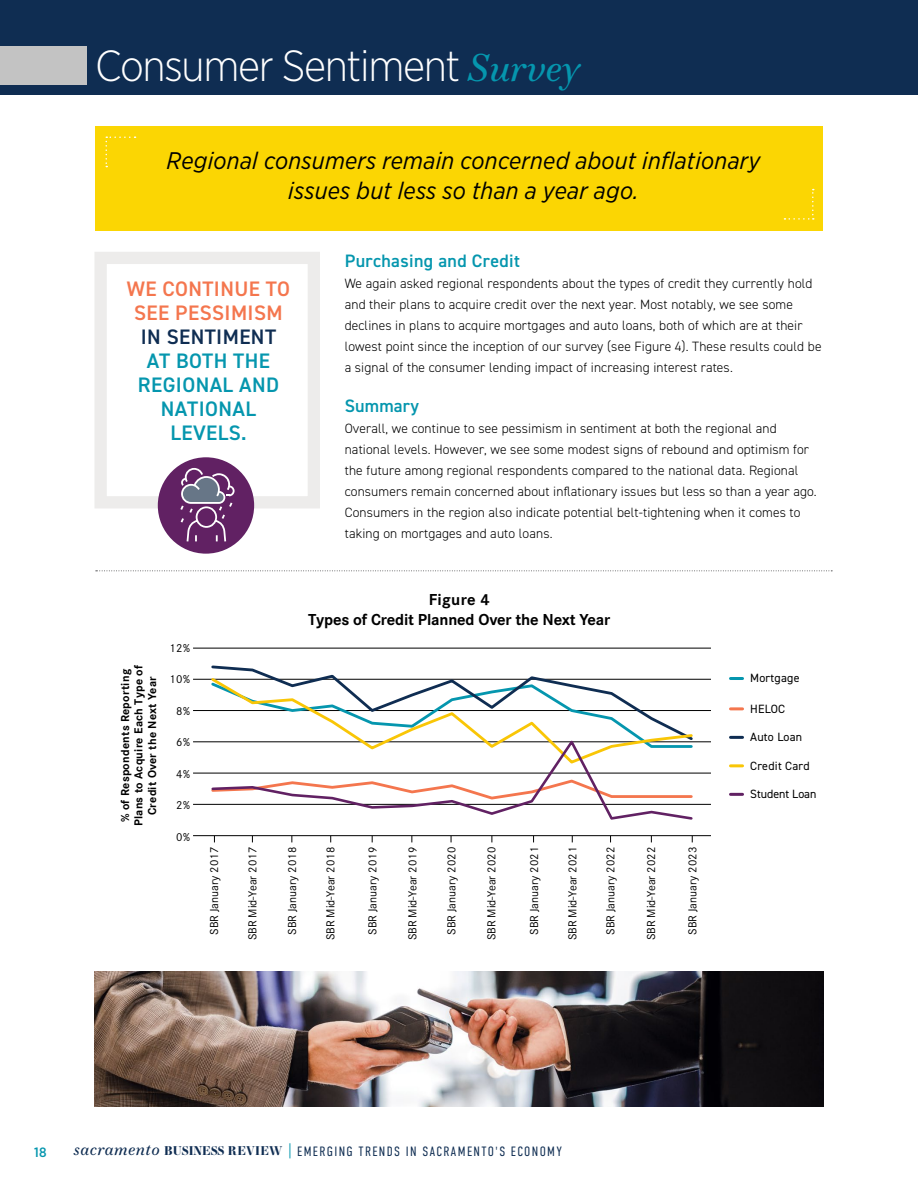
<style>
.page{position:relative;width:918px;height:1188px;background:#fff}
.page>*{position:absolute;margin:0;border:0;box-sizing:border-box;transform-origin:0 0}
.t1{font:300 43.5px "Gotham Narrow";letter-spacing:-.03em;color:#fff}
.t2{font:italic 24px/30px "Gotham Narrow";letter-spacing:.01em;color:#000;text-align:center}
.t3{font:600 21px/24px "DIN2014";letter-spacing:.02em;color:#0596ae;text-align:center}
.t4{font:600 21px/24px "DIN2014";letter-spacing:.02em;color:#f4764e;text-align:center}
.t5{font:600 21px "DIN2014";letter-spacing:.02em;color:#0f2d52}
.t6{font:600 18px "DIN2014";letter-spacing:.02em;color:#0596ae}
.t7{font:700 16.5px/19.5px "Corporate S Pro";letter-spacing:-.01em;color:#000;text-align:center}
.t8{font:300 13.5px/21px "DIN2014";letter-spacing:.01em;color:#000}
.t9{font:300 13.5px "DIN Condensed";letter-spacing:.1em;color:#0f2d52}
.t10{font:500 13.5px "Gotham Narrow";color:#0596ae}
.t11{font:12px "Corporate S Pro";color:#000}
.t12{font:700 12px/13.5px "Corporate S Pro";letter-spacing:.02em;color:#000;text-align:center}
.t13{font:12px "DIN2014";letter-spacing:.02em;color:#000}
.t14{font:12px "DIN2014";color:#000}
.s1{font-family:"Essonnes Text";font-weight:400;font-style:italic;font-size:37.5px;color:#0596ae}
.s2{font-family:"Essonnes Text";font-weight:400;font-style:italic;font-size:16.5px}
.s3{font-family:"Essonnes Display";font-weight:700;font-size:12px}
.s4{font-size:16.5px;color:#0596ae}
</style>
<div class="page">
<div style="left:0;top:0;width:918px;height:95px;background:#0f2d52"></div>
<div style="left:0;top:46px;width:87px;height:39px;background:#c3c3c3"></div>
<svg style="left:730px;top:677px;width:13px;height:3px"></svg>
<svg style="left:730px;top:707px;width:13px;height:3px"></svg>
<svg style="left:730px;top:736px;width:13px;height:3px"></svg>
<svg style="left:730px;top:764px;width:13px;height:3px"></svg>
<svg style="left:730px;top:793px;width:13px;height:3px"></svg>
<div style="left:95px;top:126px;width:728px;height:104px;background:#fbd603"></div>
<svg style="left:784px;top:189px;width:30px;height:31px"></svg>
<div style="left:95px;top:252px;width:225px;height:256px;background:#fff;border:12px solid #edeceb"></div>
<div style="left:158px;top:457px;width:96px;height:97px;background:#612163;border-radius:50%"></div>
<hr style="left:193px;top:648px;width:518px;height:1px;background:#000">
<hr style="left:193px;top:679px;width:518px;height:1px;background:#000">
<hr style="left:193px;top:710px;width:518px;height:1px;background:#000">
<hr style="left:193px;top:742px;width:518px;height:1px;background:#000">
<hr style="left:193px;top:773px;width:518px;height:1px;background:#000">
<hr style="left:193px;top:804px;width:518px;height:1px;background:#000">
<hr style="left:193px;top:835px;width:518px;height:1px;background:#000">
<svg style="left:209px;top:665px;width:486px;height:155px"></svg>
<svg style="left:106px;top:136px;width:30px;height:31px"></svg>
<svg style="left:96px;top:570px;width:736px;height:1px"></svg>
<img style="left:94px;top:972px;width:730px;height:135px">
<svg style="left:180px;top:468px;width:55px;height:74px"></svg>
<h1 class="t1" style="left:95px;top:39px;width:487px">Consumer Sentiment <span class="s1">Survey</span></h1>
<h2 class="t2" style="left:166px;top:145px;width:596px">Regional consumers remain concerned about inflationary issues but less so than a year ago.</h2>
<h3 class="t4" style="left:127px;top:276px;width:165px">WE CONTINUE TO<br>SEE PESSIMISM</h3>
<h3 class="t5" style="left:141px;top:323px;width:137px">IN SENTIMENT</h3>
<h3 class="t3" style="left:138px;top:348px;width:143px">AT BOTH THE<br>REGIONAL AND<br>NATIONAL<br>LEVELS.</h3>
<h3 class="t6" style="left:345px;top:249px;width:177px">Purchasing and Credit</h3>
<p class="t8" style="left:345px;top:273px;width:478px">We again asked regional respondents about the types of credit they currently hold and their plans to acquire credit over the next year. Most notably, we see some declines in plans to acquire mortgages and auto loans, both of which are at their lowest point since the inception of our survey (see Figure 4). These results could be a signal of the consumer lending impact of increasing interest rates.</p>
<h3 class="t6" style="left:345px;top:394px;width:76px">Summary</h3>
<p class="t8" style="left:345px;top:418px;width:474px">Overall, we continue to see pessimism in sentiment at both the regional and national levels. However, we see some modest signs of rebound and optimism for the future among regional respondents compared to the national data. Regional consumers remain concerned about inflationary issues but less so than a year ago.<br>Consumers in the region also indicate potential belt-tightening when it comes to taking on mortgages and auto loans.</p>
<p class="t12" style="left:117px;top:826px;width:163px;rotate:-90deg">% of Respondents Reporting<br>Plans to Acquire Each Type of<br>Credit Over the Next Year</p>
<p class="t11" style="left:169px;top:639px;width:22px">12%</p>
<p class="t11" style="left:169px;top:671px;width:22px">10%</p>
<p class="t11" style="left:176px;top:702px;width:15px">8%</p>
<p class="t11" style="left:176px;top:734px;width:15px">6%</p>
<p class="t11" style="left:176px;top:765px;width:15px">4%</p>
<p class="t11" style="left:176px;top:797px;width:15px">2%</p>
<p class="t11" style="left:176px;top:828px;width:15px">0%</p>
<p class="t7" style="left:308px;top:589px;width:304px">Figure 4<br>Types of Credit Planned Over the Next Year</p>
<p class="t13" style="left:750px;top:671px;width:51px">Mortgage</p>
<p class="t13" style="left:750px;top:701px;width:37px">HELOC</p>
<p class="t13" style="left:750px;top:730px;width:54px">Auto Loan</p>
<p class="t13" style="left:750px;top:758px;width:61px">Credit Card</p>
<p class="t14" style="left:750px;top:787px;width:68px">Student Loan</p>
<p class="t11" style="left:205px;top:935px;width:89px;rotate:-90deg">SBR January 2017</p>
<p class="t11" style="left:244px;top:940px;width:95px;rotate:-90deg">SBR Mid-Year 2017</p>
<p class="t11" style="left:284px;top:935px;width:89px;rotate:-90deg">SBR January 2018</p>
<p class="t11" style="left:322px;top:940px;width:95px;rotate:-90deg">SBR Mid-Year 2018</p>
<p class="t11" style="left:364px;top:935px;width:89px;rotate:-90deg">SBR January 2019</p>
<p class="t11" style="left:404px;top:940px;width:95px;rotate:-90deg">SBR Mid-Year 2019</p>
<p class="t11" style="left:443px;top:935px;width:89px;rotate:-90deg">SBR January 2020</p>
<p class="t11" style="left:483px;top:940px;width:95px;rotate:-90deg">SBR Mid-Year 2020</p>
<p class="t11" style="left:525px;top:935px;width:89px;rotate:-90deg">SBR January 2021</p>
<p class="t11" style="left:564px;top:940px;width:95px;rotate:-90deg">SBR Mid-Year 2021</p>
<p class="t11" style="left:643px;top:940px;width:95px;rotate:-90deg">SBR Mid-Year 2022</p>
<p class="t11" style="left:602px;top:935px;width:89px;rotate:-90deg">SBR January 2022</p>
<p class="t11" style="left:684px;top:935px;width:89px;rotate:-90deg">SBR January 2023</p>
<p class="t10" style="left:34px;top:1144px;width:14px">18</p>
<p class="t9" style="left:74px;top:1144px;width:490px"><span class="s2">sacramento</span> <span class="s3">BUSINESS REVIEW</span> <span class="s4">|</span> EMERGING TRENDS IN SACRAMENTO'S ECONOMY</p>
</div>
